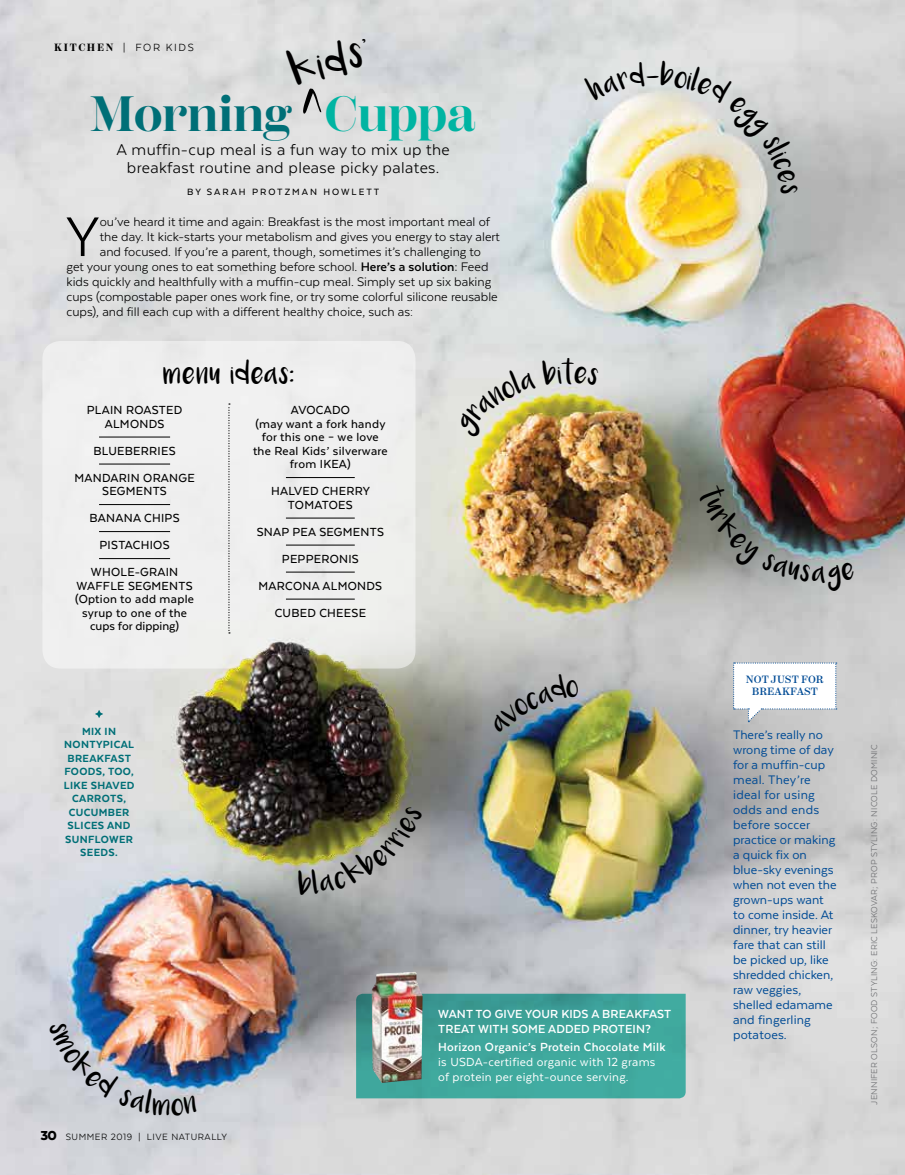
<style>
.page{position:relative;width:905px;height:1175px;background:#fff}
.page>*{position:absolute;margin:0;border:0;box-sizing:border-box;transform-origin:0 0}
.t1{font:64.2px "Texta";color:#000}
.t2{font:700 49.5px "Scotch Display";letter-spacing:-.005em;color:#006f77}
.t3{font:24px "Luna";color:#000}
.t4{font:18px/18px "Texta";letter-spacing:.02em;color:#000;text-align:center}
.t5{font:16.5px "Luna";letter-spacing:.04em;color:#000}
.t6{font:14.25px "Texta";color:#000}
.t7{font:14.25px/15px "Texta";color:#004b95}
.t8{font:500 13.5px/13.5px "Texta";letter-spacing:.02em;color:#000;text-align:center}
.t9{font:700 13.5px/15px "Texta";letter-spacing:.01em;color:#fff}
.t10{font:13.5px/15px "Texta";letter-spacing:.02em;color:#fff}
.t11{font:800 12px/13.5px "Texta";letter-spacing:.03em;color:#006f77;text-align:center}
.t12{font:12px "Texta";letter-spacing:.13em;color:#000}
.t13{font:10.5px "Texta";letter-spacing:.05em;color:#000}
.t14{font:500 10.5px "Texta";letter-spacing:.19em;color:#000}
.t15{font:500 10.5px/12px "Scotch Text";letter-spacing:.01em;color:#004b95;text-align:center}
.t16{font:9.75px "Texta";letter-spacing:.02em;color:#6d6e71}
.s1{font-family:"Scotch Deck";font-weight:700;font-size:10.5px}
.s2{font-size:34.5px}
.s3{color:#00b4a2}
.s4{font-weight:700}
.s5{font-weight:900;font-size:15px}
</style>
<div class="page">
<img style="left:0;top:0;width:904px;height:1174px">
<div style="left:42px;top:341px;width:373px;height:327px;background:#efefef;border-radius:18px"></div>
<hr style="left:99px;top:437px;width:71px;height:1px;background:#000">
<hr style="left:99px;top:464px;width:71px;height:1px;background:#000">
<hr style="left:99px;top:504px;width:71px;height:1px;background:#000">
<hr style="left:99px;top:531px;width:71px;height:1px;background:#000">
<hr style="left:99px;top:558px;width:71px;height:1px;background:#000">
<hr style="left:286px;top:477px;width:69px;height:1px;background:#000">
<hr style="left:286px;top:518px;width:69px;height:1px;background:#000">
<hr style="left:286px;top:545px;width:69px;height:1px;background:#000">
<hr style="left:286px;top:572px;width:69px;height:1px;background:#000">
<hr style="left:286px;top:599px;width:69px;height:1px;background:#000">
<svg style="left:228px;top:403px;width:2px;height:230px"></svg>
<svg style="left:95px;top:710px;width:8px;height:8px"></svg>
<svg style="left:733px;top:662px;width:103px;height:60px"></svg>
<svg style="left:356px;top:993px;width:329px;height:105px"></svg>
<img style="left:371px;top:971px;width:51px;height:111px">
<svg style="left:303px;top:88px;width:18px;height:26px"></svg>
<img style="left:455px;top:369px;width:81px;height:70px">
<svg style="left:542px;top:359px;width:19px;height:26px"></svg>
<svg style="left:574px;top:366px;width:24px;height:20px"></svg>
<img style="left:696px;top:483px;width:114px;height:99px">
<svg style="left:826px;top:561px;width:29px;height:30px"></svg>
<div style="left:584px;top:61px;width:60px;height:40px;background:#dee1e2"></div>
<svg style="left:660px;top:61px;width:138px;height:134px"></svg>
<img style="left:489px;top:674px;width:90px;height:60px">
<img style="left:48px;top:1020px;width:149px;height:95px">
<img style="left:298px;top:806px;width:125px;height:89px">
<p class="t12" style="left:54px;top:41px;width:141px"><span class="s1">KITCHEN</span> | FOR KIDS</p>
<h3 class="t3" style="left:289px;top:64px;width:83px;rotate:-12deg">kids<span class="s2">’</span></h3>
<h2 class="t2" style="left:90px;top:85px;width:387px">Morning <span class="s3">Cuppa</span></h2>
<p class="t4" style="left:117px;top:141px;width:335px">A muffin-cup meal is a fun way to mix up the breakfast routine and please picky palates.</p>
<p class="t14" style="left:187px;top:186px;width:194px">BY SARAH PROTZMAN HOWLETT</p>
<h1 class="t1" style="left:66px;top:204px;width:36px">Y</h1>
<p class="t6" style="left:100px;top:214px;width:391px">ou’ve heard it time and again: Breakfast is the most important meal of</p>
<p class="t6" style="left:100px;top:229px;width:401px">the day. It kick-starts your metabolism and gives you energy to stay alert</p>
<p class="t6" style="left:100px;top:244px;width:383px">and focused. If you’re a parent, though, sometimes it’s challenging to</p>
<p class="t6" style="left:66px;top:259px;width:423px">get your young ones to eat something before school. <span class="s4">Here’s a solution:</span> Feed</p>
<p class="t6" style="left:66px;top:274px;width:426px">kids quickly and healthfully with a muffin-cup meal. Simply set up six baking</p>
<p class="t6" style="left:66px;top:289px;width:433px">cups (compostable paper ones work fine, or try some colorful silicone reusable</p>
<p class="t6" style="left:66px;top:304px;width:348px">cups), and fill each cup with a different healthy choice, such as:</p>
<p class="t5" style="left:163px;top:368px;width:132px">menu ideas:</p>
<p class="t8" style="left:87px;top:403px;width:97px">PLAIN ROASTED<br>ALMONDS</p>
<p class="t8" style="left:74px;top:437px;width:122px;line-height:27px">BLUEBERRIES<br>MANDARIN ORANGE</p>
<p class="t8" style="left:90px;top:477px;width:91px;line-height:27px">SEGMENTS<br>BANANA CHIPS<br>PISTACHIOS<br>WHOLE-GRAIN</p>
<p class="t8" style="left:75px;top:579px;width:120px">WAFFLE SEGMENTS (Option to add maple syrup to one of the cups for dipping)</p>
<p class="t8" style="left:253px;top:403px;width:136px">AVOCADO<br>(may want a fork handy for this one – we love the Real Kids’ silverware from IKEA)</p>
<p class="t8" style="left:271px;top:484px;width:101px">HALVED CHERRY<br>TOMATOES</p>
<p class="t8" style="left:257px;top:518px;width:129px;line-height:27px">SNAP PEA SEGMENTS<br>PEPPERONIS<br>MARCONA ALMONDS<br>CUBED CHEESE</p>
<p class="t5" style="left:561px;top:368px;width:14px">t</p>
<p class="t5" style="left:646px;top:70px;width:14px">-</p>
<p class="t5" style="left:812px;top:567px;width:16px">a</p>
<p class="t15" style="left:745px;top:673px;width:79px">NOT JUST FOR<br>BREAKFAST</p>
<p class="t11" style="left:64px;top:724px;width:72px">MIX IN<br>NONTYPICAL<br>BREAKFAST<br>FOODS, TOO,<br>LIKE SHAVED<br>CARROTS,<br>CUCUMBER<br>SLICES AND<br>SUNFLOWER<br>SEEDS.</p>
<p class="t7" style="left:733px;top:727px;width:105px">There’s really no wrong time of day for a muffin-cup meal. They’re ideal for using odds and ends before soccer practice or making a quick fix on blue-sky evenings when not even the grown-ups want to come inside. At dinner, try heavier fare that can still be picked up, like shredded chicken, raw veggies, shelled edamame and fingerling potatoes.</p>
<p class="t9" style="left:438px;top:1006px;width:234px">WANT TO GIVE YOUR KIDS A BREAKFAST<br>TREAT WITH SOME ADDED PROTEIN?</p>
<p class="t9" style="left:438px;top:1039px;width:229px">Horizon Organic’s Protein Chocolate Milk</p>
<p class="t10" style="left:438px;top:1054px;width:219px">is USDA-certified organic with 12 grams of protein per eight-ounce serving.</p>
<p class="t13" style="left:40px;top:1131px;width:188px"><span class="s5">30</span> SUMMER 2019 | LIVE NATURALLY</p>
<p class="t16" style="left:869px;top:1104px;width:361px;rotate:-90deg">JENNIFER OLSON; FOOD STYLING: ERIC LESKOVAR; PROP STYLING: NICOLE DOMINIC</p>
</div>
